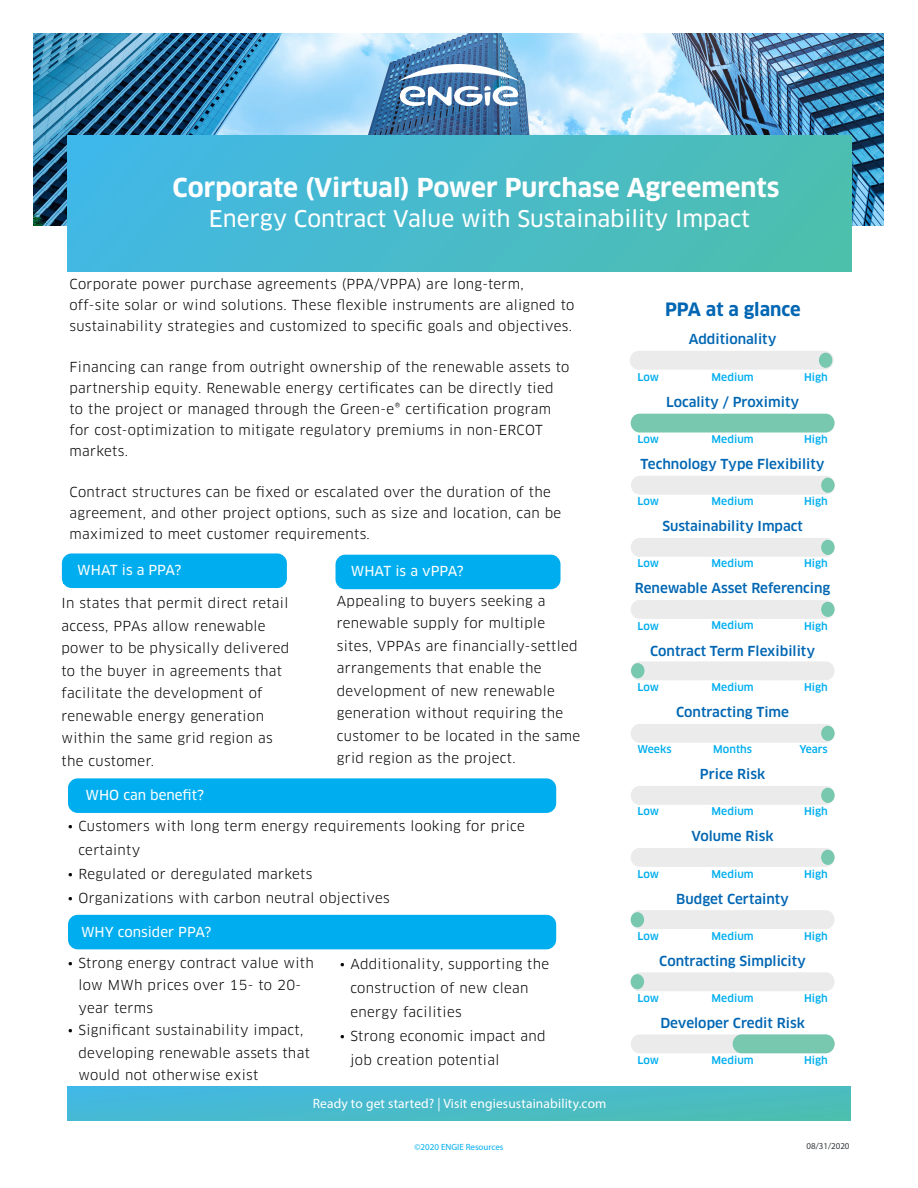
<style>
.page{position:relative;width:918px;height:1188px;background:#fff}
.page>*{position:absolute;margin:0;border:0;box-sizing:border-box;transform-origin:0 0}
.t1{font:700 25.5px "Clan OT";color:#fff}
.t2{font:22.5px "Clan OT News";color:#fff}
.t3{font:700 18px "Clan OT";color:#0066b3}
.t4{font:13.5px/22.5px "Clan OT";letter-spacing:.025em;color:#000}
.t5{font:500 13.5px "Clan OT";color:#0066b3}
.t6{font:13.5px "Clan OT News";color:#fff}
.t7{font:13.5px "Myriad Pro";letter-spacing:.01em;color:#fff}
.t8{font:500 10.5px "Clan OT";color:#00aeef}
.t9{font:9px "Myriad Pro";color:#00aeef}
.t10{font:9px "Myriad Pro";color:#353a3d}
</style>
<div class="page">
<img style="left:34px;top:33px;width:850px;height:193px">
<img style="left:399px;top:64px;width:120px;height:44px">
<div style="left:68px;top:136px;width:784px;height:136px;background:linear-gradient(to right,#42b7e6,#4ebeae)"></div>
<div style="left:68px;top:1086px;width:782px;height:34px;background:linear-gradient(to right,#44b8de,#4dbdb6)"></div>
<div style="left:631px;top:1034px;width:204px;height:19px;background:#ebebec;border-radius:9px"></div>
<div style="left:631px;top:538px;width:204px;height:19px;background:#ebebec;border-radius:9px"></div>
<div style="left:631px;top:476px;width:204px;height:19px;background:#ebebec;border-radius:9px"></div>
<div style="left:631px;top:600px;width:204px;height:19px;background:#ebebec;border-radius:9px"></div>
<div style="left:821px;top:602px;width:14px;height:15px;background:#77c8ae;border-radius:50%"></div>
<div style="left:631px;top:972px;width:204px;height:19px;background:#ebebec;border-radius:9px"></div>
<div style="left:631px;top:910px;width:204px;height:19px;background:#ebebec;border-radius:9px"></div>
<div style="left:631px;top:724px;width:204px;height:19px;background:#ebebec;border-radius:9px"></div>
<div style="left:631px;top:786px;width:204px;height:19px;background:#ebebec;border-radius:9px"></div>
<div style="left:631px;top:848px;width:204px;height:19px;background:#ebebec;border-radius:9px"></div>
<div style="left:631px;top:414px;width:204px;height:19px;background:#77c8ae;border-radius:9px"></div>
<div style="left:631px;top:661px;width:204px;height:19px;background:#ebebec;border-radius:9px"></div>
<div style="left:68px;top:778px;width:488px;height:35px;background:#00aeef;border-radius:10px"></div>
<div style="left:68px;top:915px;width:488px;height:34px;background:#00aeef;border-radius:10px"></div>
<div style="left:630px;top:351px;width:204px;height:19px;background:#ebebec;border-radius:9px"></div>
<div style="left:819px;top:353px;width:13px;height:15px;background:#77c8ae;border-radius:50%"></div>
<div style="left:821px;top:478px;width:14px;height:15px;background:#77c8ae;border-radius:50%"></div>
<div style="left:821px;top:540px;width:14px;height:15px;background:#77c8ae;border-radius:50%"></div>
<div style="left:733px;top:1034px;width:102px;height:19px;background:#77c8ae;border-radius:9px"></div>
<div style="left:62px;top:553px;width:225px;height:35px;background:#00aeef;border-radius:10px"></div>
<div style="left:336px;top:555px;width:225px;height:34px;background:#00aeef;border-radius:10px"></div>
<div style="left:337px;top:566px;width:217px;height:19px;background:#00aeef"></div>
<div style="left:631px;top:663px;width:13px;height:15px;background:#77c8ae;border-radius:50%"></div>
<div style="left:631px;top:974px;width:13px;height:15px;background:#77c8ae;border-radius:50%"></div>
<div style="left:631px;top:912px;width:13px;height:15px;background:#77c8ae;border-radius:50%"></div>
<div style="left:821px;top:850px;width:14px;height:15px;background:#77c8ae;border-radius:50%"></div>
<div style="left:821px;top:788px;width:14px;height:15px;background:#77c8ae;border-radius:50%"></div>
<div style="left:821px;top:726px;width:14px;height:15px;background:#77c8ae;border-radius:50%"></div>
<h1 class="t1" style="left:173px;top:172px;width:608px">Corporate (Virtual) Power Purchase Agreements</h1>
<h2 class="t2" style="left:209px;top:206px;width:543px">Energy Contract Value with Sustainability Impact</h2>
<p class="t4" style="left:69px;top:273px;width:506px;line-height:21px">Corporate power purchase agreements (PPA/VPPA) are long-term, off-site solar or wind solutions. These flexible instruments are aligned to sustainability strategies and customized to specific goals and objectives.</p>
<p class="t4" style="left:69px;top:357px;width:501px;line-height:21px">Financing can range from outright ownership of the renewable assets to partnership equity. Renewable energy certificates can be directly tied to the project or managed through the Green-e® certification program for cost-optimization to mitigate regulatory premiums in non-ERCOT markets.</p>
<p class="t4" style="left:69px;top:482px;width:493px;line-height:21px">Contract structures can be fixed or escalated over the duration of the agreement, and other project options, such as size and location, can be maximized to meet customer requirements.</p>
<p class="t6" style="left:77px;top:562px;width:106px">WHAT is a PPA?</p>
<p class="t6" style="left:351px;top:564px;width:114px">WHAT is a vPPA?</p>
<p class="t4" style="left:62px;top:592px;width:229px">In states that permit direct retail access, PPAs allow renewable power to be physically delivered to the buyer in agreements that facilitate the development of renewable energy generation within the same grid region as the customer.</p>
<p class="t4" style="left:337px;top:590px;width:245px">Appealing to buyers seeking a renewable supply for multiple sites, VPPAs are financially-settled arrangements that enable the development of new renewable generation without requiring the customer to be located in the same grid region as the project.</p>
<p class="t6" style="left:86px;top:787px;width:120px">WHO can benefit?</p>
<p class="t4" style="left:78px;top:814px;width:448px;line-height:24px;text-indent:-10px">• Customers with long term energy requirements looking for price certainty</p>
<p class="t4" style="left:68px;top:863px;width:246px">• Regulated or deregulated markets</p>
<p class="t4" style="left:68px;top:887px;width:323px">• Organizations with carbon neutral objectives</p>
<p class="t6" style="left:81px;top:924px;width:132px">WHY consider PPA?</p>
<p class="t4" style="left:78px;top:951px;width:237px;text-indent:-10px">• Strong energy contract value with low MWh prices over 15- to 20- year terms</p>
<p class="t4" style="left:78px;top:1019px;width:233px;text-indent:-10px">• Significant sustainability impact, developing renewable assets that would not otherwise exist</p>
<p class="t4" style="left:350px;top:952px;width:200px;line-height:24px;text-indent:-10px">• Additionality, supporting the construction of new clean energy facilities</p>
<p class="t4" style="left:350px;top:1024px;width:197px;line-height:24px;text-indent:-10px">• Strong economic impact and job creation potential</p>
<p class="t7" style="left:313px;top:1095px;width:295px">Ready to get started? | Visit engiesustainability.com</p>
<p class="t9" style="left:415px;top:1142px;width:90px">©2020 ENGIE Resources</p>
<h3 class="t3" style="left:665px;top:299px;width:137px">PPA at a glance</h3>
<p class="t5" style="left:689px;top:331px;width:89px">Additionality</p>
<p class="t8" style="left:637px;top:371px;width:23px">Low</p>
<p class="t8" style="left:712px;top:371px;width:43px">Medium</p>
<p class="t8" style="left:804px;top:371px;width:25px">High</p>
<p class="t5" style="left:666px;top:394px;width:134px">Locality / Proximity</p>
<p class="t8" style="left:712px;top:433px;width:43px">Medium</p>
<p class="t8" style="left:637px;top:433px;width:23px">Low</p>
<p class="t8" style="left:804px;top:433px;width:25px">High</p>
<p class="t5" style="left:641px;top:456px;width:186px">Technology Type Flexibility</p>
<p class="t8" style="left:712px;top:495px;width:43px">Medium</p>
<p class="t8" style="left:637px;top:495px;width:23px">Low</p>
<p class="t8" style="left:804px;top:495px;width:25px">High</p>
<p class="t5" style="left:662px;top:518px;width:142px">Sustainability Impact</p>
<p class="t8" style="left:712px;top:557px;width:43px">Medium</p>
<p class="t8" style="left:637px;top:557px;width:23px">Low</p>
<p class="t8" style="left:804px;top:557px;width:25px">High</p>
<p class="t5" style="left:635px;top:581px;width:197px">Renewable Asset Referencing</p>
<p class="t8" style="left:712px;top:619px;width:43px">Medium</p>
<p class="t8" style="left:637px;top:620px;width:23px">Low</p>
<p class="t8" style="left:804px;top:620px;width:25px">High</p>
<p class="t5" style="left:650px;top:643px;width:166px">Contract Term Flexibility</p>
<p class="t8" style="left:712px;top:681px;width:43px">Medium</p>
<p class="t8" style="left:637px;top:681px;width:23px">Low</p>
<p class="t8" style="left:804px;top:681px;width:25px">High</p>
<p class="t5" style="left:676px;top:704px;width:114px">Contracting Time</p>
<p class="t8" style="left:637px;top:743px;width:36px">Weeks</p>
<p class="t8" style="left:713px;top:743px;width:40px">Months</p>
<p class="t8" style="left:799px;top:743px;width:30px">Years</p>
<p class="t5" style="left:700px;top:767px;width:67px">Price Risk</p>
<p class="t8" style="left:712px;top:805px;width:43px">Medium</p>
<p class="t8" style="left:637px;top:805px;width:23px">Low</p>
<p class="t8" style="left:804px;top:805px;width:25px">High</p>
<p class="t5" style="left:692px;top:829px;width:84px">Volume Risk</p>
<p class="t8" style="left:712px;top:868px;width:43px">Medium</p>
<p class="t8" style="left:637px;top:868px;width:23px">Low</p>
<p class="t8" style="left:804px;top:868px;width:25px">High</p>
<p class="t5" style="left:676px;top:891px;width:114px">Budget Certainty</p>
<p class="t8" style="left:712px;top:930px;width:43px">Medium</p>
<p class="t8" style="left:637px;top:930px;width:23px">Low</p>
<p class="t8" style="left:804px;top:930px;width:25px">High</p>
<p class="t5" style="left:659px;top:953px;width:148px">Contracting Simplicity</p>
<p class="t8" style="left:712px;top:992px;width:43px">Medium</p>
<p class="t8" style="left:637px;top:992px;width:23px">Low</p>
<p class="t8" style="left:804px;top:992px;width:25px">High</p>
<p class="t5" style="left:660px;top:1015px;width:146px">Developer Credit Risk</p>
<p class="t8" style="left:712px;top:1054px;width:43px">Medium</p>
<p class="t8" style="left:637px;top:1054px;width:23px">Low</p>
<p class="t8" style="left:804px;top:1054px;width:25px">High</p>
<p class="t10" style="left:807px;top:1140px;width:45px">08/31/2020</p>
</div>
